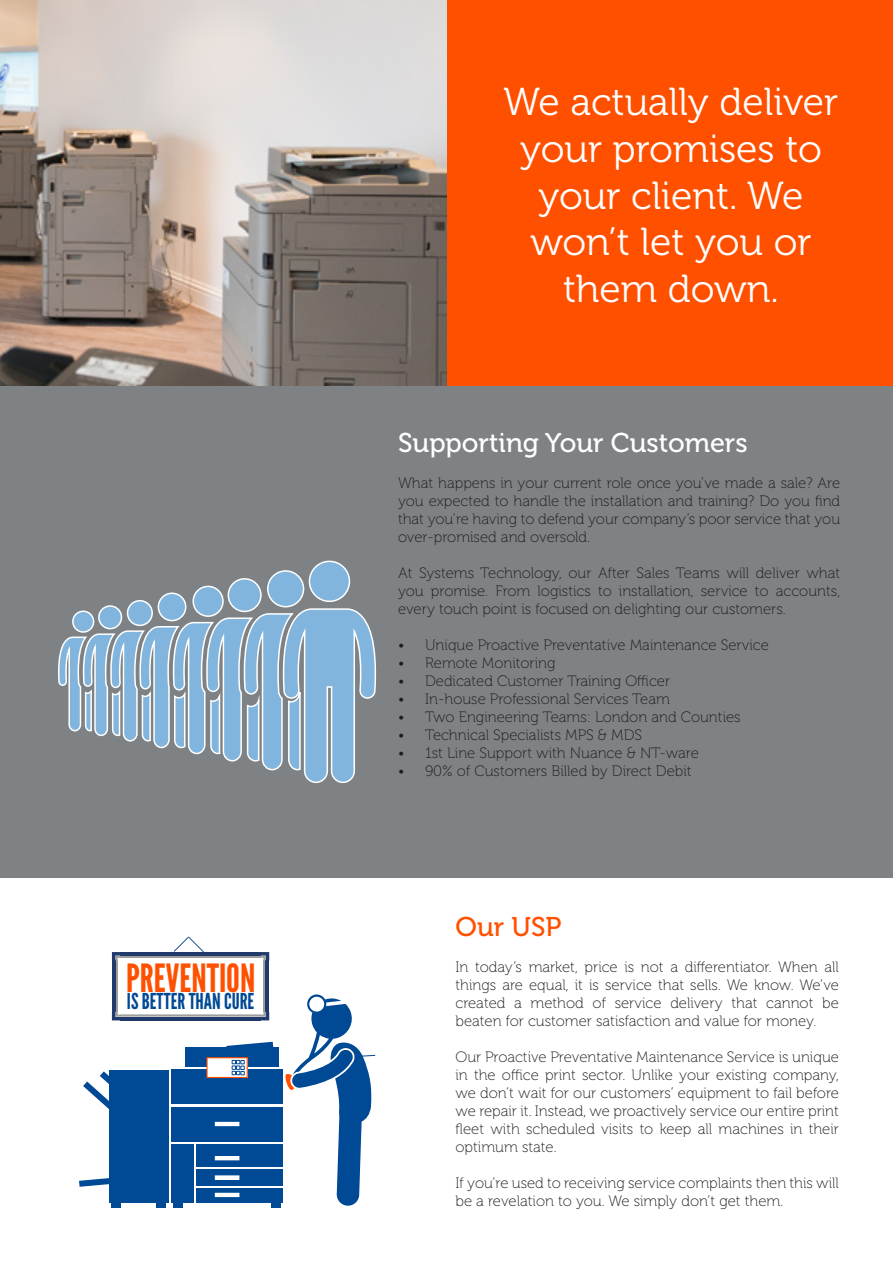
<style>
.page{position:relative;width:893px;height:1263px;background:#fff}
.page>*{position:absolute;margin:0;border:0;box-sizing:border-box;transform-origin:0 0}
.t1{font:39px/46.8px "Museo 300";color:#fff;text-align:center}
.t2{font:38.85px "League Gothic";color:#ff5000}
.t3{font:27px "Museo 500";color:#fff}
.t4{font:27px "Museo 500";color:#ff5000}
.t5{font:21.9px "League Gothic";color:#004994}
.t6{font:15px/18px "Museo 100";color:#1d1d1b;text-align:justify}
</style>
<div class="page">
<img style="left:0;top:0;width:447px;height:386px">
<div style="left:0;top:386px;width:893px;height:492px;background:#7e8285"></div>
<div style="left:447px;top:0;width:446px;height:386px;background:#ff5000"></div>
<div style="left:98px;top:605px;width:24px;height:24px;border:2px solid #fff;border-radius:50%"></div>
<div style="left:128px;top:601px;width:24px;height:24px;background:#81b5dd;border-radius:50%"></div>
<div style="left:127px;top:600px;width:26px;height:26px;border:2px solid #fff;border-radius:50%"></div>
<div style="left:158px;top:593px;width:28px;height:28px;background:#81b5dd;border-radius:50%"></div>
<div style="left:158px;top:592px;width:28px;height:29px;border:2px solid #fff;border-radius:50%"></div>
<div style="left:193px;top:586px;width:30px;height:30px;background:#81b5dd;border-radius:50%"></div>
<div style="left:192px;top:586px;width:32px;height:31px;border:2px solid #fff;border-radius:50%"></div>
<div style="left:228px;top:579px;width:33px;height:32px;background:#81b5dd;border-radius:50%"></div>
<div style="left:228px;top:578px;width:34px;height:34px;border:2px solid #fff;border-radius:50%"></div>
<div style="left:268px;top:571px;width:36px;height:36px;background:#81b5dd;border-radius:50%"></div>
<div style="left:267px;top:570px;width:37px;height:37px;border:2px solid #fff;border-radius:50%"></div>
<svg style="left:58px;top:607px;width:319px;height:176px"></svg>
<div style="left:309px;top:561px;width:40px;height:40px;background:#81b5dd;border-radius:50%"></div>
<div style="left:309px;top:561px;width:41px;height:41px;border:2px solid #fff;border-radius:50%"></div>
<div style="left:171px;top:1069px;width:112px;height:35px;background:#004994"></div>
<div style="left:171px;top:1106px;width:112px;height:35px;background:#004994"></div>
<div style="left:171px;top:1144px;width:23px;height:59px;background:#004994"></div>
<div style="left:196px;top:1144px;width:87px;height:23px;background:#004994"></div>
<div style="left:196px;top:1169px;width:87px;height:17px;background:#004994"></div>
<div style="left:196px;top:1188px;width:87px;height:14px;background:#004994"></div>
<div style="left:185px;top:1047px;width:94px;height:20px;background:#004994"></div>
<svg style="left:226px;top:1042px;width:47px;height:5px"></svg>
<div style="left:109px;top:1070px;width:59px;height:133px;background:#004994"></div>
<svg style="left:79px;top:1178px;width:30px;height:9px"></svg>
<svg style="left:83px;top:1071px;width:26px;height:38px"></svg>
<div style="left:207px;top:1058px;width:40px;height:19px;background:#fff"></div>
<div style="left:206px;top:1057px;width:42px;height:21px;border:1px solid #ff5000"></div>
<svg style="left:232px;top:1060px;width:13px;height:15px"></svg>
<div style="left:215px;top:1156px;width:24px;height:4px;border:1px solid #fff"></div>
<hr style="left:215px;top:1176px;width:24px;height:3px;background:#fff">
<div style="left:215px;top:1175px;width:24px;height:5px;border:1px solid #fff"></div>
<div style="left:215px;top:1193px;width:24px;height:4px;border:1px solid #fff"></div>
<div style="left:215px;top:1122px;width:24px;height:4px;border:1px solid #fff"></div>
<div style="left:112px;top:1203px;width:9px;height:5px;background:#004994"></div>
<div style="left:156px;top:1203px;width:9px;height:5px;background:#004994"></div>
<div style="left:174px;top:1203px;width:9px;height:5px;background:#004994"></div>
<div style="left:271px;top:1203px;width:10px;height:5px;background:#004994"></div>
<svg style="left:285px;top:994px;width:90px;height:212px"></svg>
<svg style="left:112px;top:936px;width:157px;height:84px"></svg>
<h2 class="t2" style="left:126px;top:955px;width:131px">PREVENTION</h2>
<h3 class="t5" style="left:127px;top:988px;width:129px">IS BETTER THAN CURE</h3>
<h1 class="t1" style="left:504px;top:79px;width:336px">We actually deliver your promises to your client. We won’t let you or them down.</h1>
<h3 class="t3" style="left:398px;top:428px;width:351px">Supporting Your Customers</h3>
<p class="t6" style="left:398px;top:474px;width:444px">What happens in your current role once you’ve made a sale? Are you expected to handle the installation and training? Do you find that you’re having to defend your company’s poor service that you over-promised and oversold.</p>
<p class="t6" style="left:398px;top:564px;width:444px">At Systems Technology, our After Sales Teams will deliver what you promise. From logistics to installation, service to accounts, every touch point is focused on delighting our customers.</p>
<p class="t6" style="left:398px;top:636px;width:372px">• Unique Proactive Preventative Maintenance Service</p>
<p class="t6" style="left:398px;top:654px;width:159px">• Remote Monitoring</p>
<p class="t6" style="left:398px;top:672px;width:274px">• Dedicated Customer Training Officer</p>
<p class="t6" style="left:398px;top:690px;width:273px">• In-house Professional Services Team</p>
<p class="t6" style="left:398px;top:708px;width:344px">• Two Engineering Teams: London and Counties</p>
<p class="t6" style="left:398px;top:726px;width:245px">• Technical Specialists MPS &amp; MDS</p>
<p class="t6" style="left:398px;top:744px;width:302px">• 1st Line Support with Nuance &amp; NT-ware</p>
<p class="t6" style="left:398px;top:762px;width:295px">• 90% of Customers Billed by Direct Debit</p>
<h3 class="t4" style="left:455px;top:912px;width:108px">Our USP</h3>
<p class="t6" style="left:455px;top:958px;width:385px">In today’s market, price is not a differentiator. When all things are equal, it is service that sells. We know. We’ve created a method of service delivery that cannot be beaten for customer satisfaction and value for money.</p>
<p class="t6" style="left:455px;top:1048px;width:385px">Our Proactive Preventative Maintenance Service is unique in the office print sector. Unlike your existing company, we don’t wait for our customers’ equipment to fail before we repair it. Instead, we proactively service our entire print fleet with scheduled visits to keep all machines in their optimum state.</p>
<p class="t6" style="left:455px;top:1174px;width:385px">If you’re used to receiving service complaints then this will be a revelation to you. We simply don’t get them.</p>
</div>
